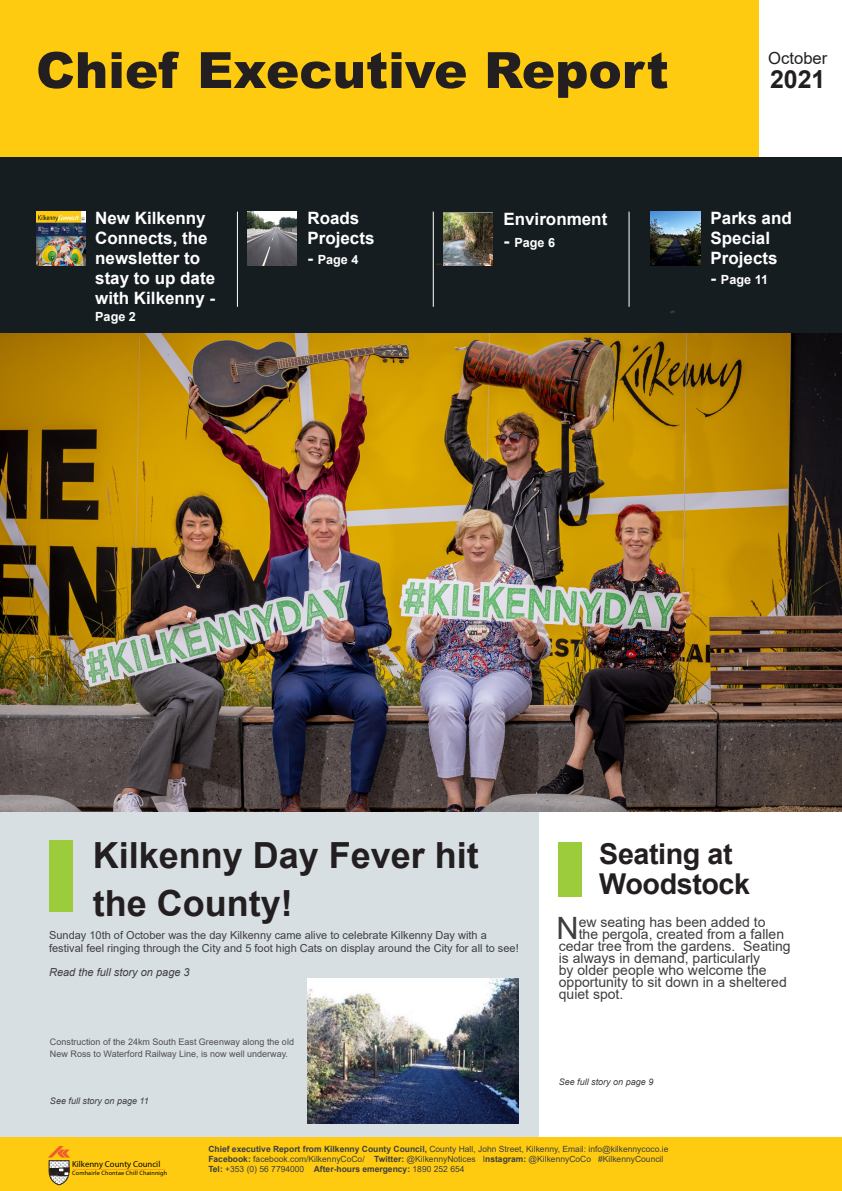
<style>
.page{position:relative;width:842px;height:1191px;background:#fff}
.page>*{position:absolute;margin:0;border:0;box-sizing:border-box;transform-origin:0 0}
.t1{font:900 50px "Arial";color:#231f20}
.H1_Header{font:700 36px/48px "Arial";color:#231f20}
.H1_Header-2{font:700 28.7px/30px "Arial";letter-spacing:-.015em;color:#231f20}
.t2{font:700 25px "Arial";color:#231f20}
.H2_Header{font:700 17px/20px "Arial";color:#fff}
.t3{font:16.6px "Arial";color:#231f20}
.Paragraph_Text{font:14px "Arial";color:#3e3e3f}
.H2_Header-2{font:700 12.6px "Arial";color:#fff}
.Highlight{font:11px/13.2px "Arial";color:#3e3e3f}
.Highlight-2{font:italic 11px "Arial";color:#3e3e3f}
.Paragraph_Text-2{font:9px/12px "Arial";color:#4f4f4f}
.Paragraph_Text-3{font:italic 9px "Arial";color:#3e3e3f}
.t4{font:8.7px "Myriad Pro";color:#040503}
.Highlight-3{font:8.5px/10px "Arial";color:#3e3e3f}
.t5{font:6.2px "Myriad Pro";letter-spacing:.02em;color:#040503}
.s1{font-size:17px}
.s2{font-size:18px}
.s3{font-size:30.8px}
.s4{font-weight:700}
</style>
<div class="page">
<div style="left:0;top:0;width:759px;height:157px;background:#fecb10"></div>
<div style="left:0;top:157px;width:842px;height:176px;background:#161d21"></div>
<hr style="left:237px;top:212px;width:1px;height:95px;background:#fff">
<hr style="left:433px;top:212px;width:1px;height:95px;background:#fff">
<hr style="left:628px;top:212px;width:1px;height:95px;background:#fff">
<img style="left:651px;top:212px;width:49px;height:53px">
<img style="left:247px;top:212px;width:49px;height:53px">
<img style="left:443px;top:212px;width:49px;height:53px">
<div style="left:0;top:811px;width:539px;height:380px;background:#d8dfe3"></div>
<div style="left:0;top:1137px;width:842px;height:54px;background:#fecb10"></div>
<div style="left:50px;top:840px;width:23px;height:71px;background:#9ccb3b"></div>
<div style="left:558px;top:842px;width:24px;height:55px;background:#9ccb3b"></div>
<img style="left:0;top:333px;width:842px;height:478px">
<img style="left:307px;top:978px;width:212px;height:145px">
<img style="left:36px;top:212px;width:49px;height:53px">
<svg style="left:48px;top:1146px;width:22px;height:39px"></svg>
<p class="t1" style="left:36px;top:34px;width:634px">Chief Executive Report</p>
<p class="t3" style="left:768px;top:47px;width:61px">October</p>
<p class="t2" style="left:770px;top:61px;width:57px">2021</p>
<p class="H2_Header" style="left:95px;top:208px;width:121px">New Kilkenny<br>Connects, the newsletter to stay to up date with Kilkenny -</p>
<p class="H2_Header-2" style="left:95px;top:307px;width:42px">Page 2</p>
<p class="H2_Header" style="left:307px;top:208px;width:69px">Roads<br>Projects</p>
<p class="H2_Header-2" style="left:307px;top:251px;width:53px"><span class="s1">-</span> Page 4</p>
<p class="H2_Header" style="left:503px;top:209px;width:105px">Environment</p>
<p class="H2_Header-2" style="left:503px;top:233px;width:53px"><span class="s2">-</span> Page 6</p>
<p class="H2_Header" style="left:710px;top:208px;width:83px">Parks and<br>Special<br>Projects</p>
<p class="H2_Header-2" style="left:710px;top:271px;width:59px"><span class="s1">-</span> Page 11</p>
<p class="H1_Header" style="left:93px;top:832px;width:388px">Kilkenny Day Fever hit the County!</p>
<p class="Highlight" style="left:49px;top:928px;width:471px">Sunday 10th of October was the day Kilkenny came alive to celebrate Kilkenny Day with a festival feel ringing through the City and 5 foot high Cats on display around the City for all to see!</p>
<p class="Highlight-2" style="left:49px;top:965px;width:142px">Read the full story on page 3</p>
<p class="Paragraph_Text-2" style="left:50px;top:1035px;width:245px">Construction of the 24km South East Greenway along the old<br>New Ross to Waterford Railway Line, is now well underway.</p>
<p class="Paragraph_Text-3" style="left:50px;top:1095px;width:100px">See full story on page 11</p>
<p class="H1_Header-2" style="left:599px;top:839px;width:152px">Seating at<br>Woodstock</p>
<p class="Paragraph_Text" style="left:556px;top:912px;width:211px"><span class="s3">N</span>ew seating has been added to</p>
<p class="Paragraph_Text" style="left:579px;top:924px;width:207px">the pergola, created from a fallen</p>
<p class="Paragraph_Text" style="left:559px;top:936px;width:233px">cedar tree from the gardens. Seating</p>
<p class="Paragraph_Text" style="left:559px;top:948px;width:203px">is always in demand, particularly</p>
<p class="Paragraph_Text" style="left:559px;top:960px;width:209px">by older people who welcome the</p>
<p class="Paragraph_Text" style="left:559px;top:972px;width:230px">opportunity to sit down in a sheltered</p>
<p class="Paragraph_Text" style="left:559px;top:984px;width:66px">quiet spot.</p>
<p class="Paragraph_Text-3" style="left:559px;top:1076px;width:96px">See full story on page 9</p>
<p class="t4" style="left:72px;top:1159px;width:90px">Kilkenny County Council</p>
<p class="t5" style="left:72px;top:1169px;width:97px">Comhairle Chontae Chill Chainnigh</p>
<p class="Highlight-3" style="left:208px;top:1144px;width:462px"><span class="s4">Chief executive Report from Kilkenny County Council,</span> County Hall, John Street, Kilkenny, Email: info@kilkennycoco.ie<br><span class="s4">Facebook:</span> facebook.com/KilkennyCoCo/ <span class="s4">Twitter:</span> @KilkennyNotices I<span class="s4">nstagram:</span> @KilkennyCoCo #KilkennyCouncil<br><span class="s4">Tel:</span> +353 (0) 56 7794000 <span class="s4">After-hours emergency:</span> 1890 252 654</p>
</div>
